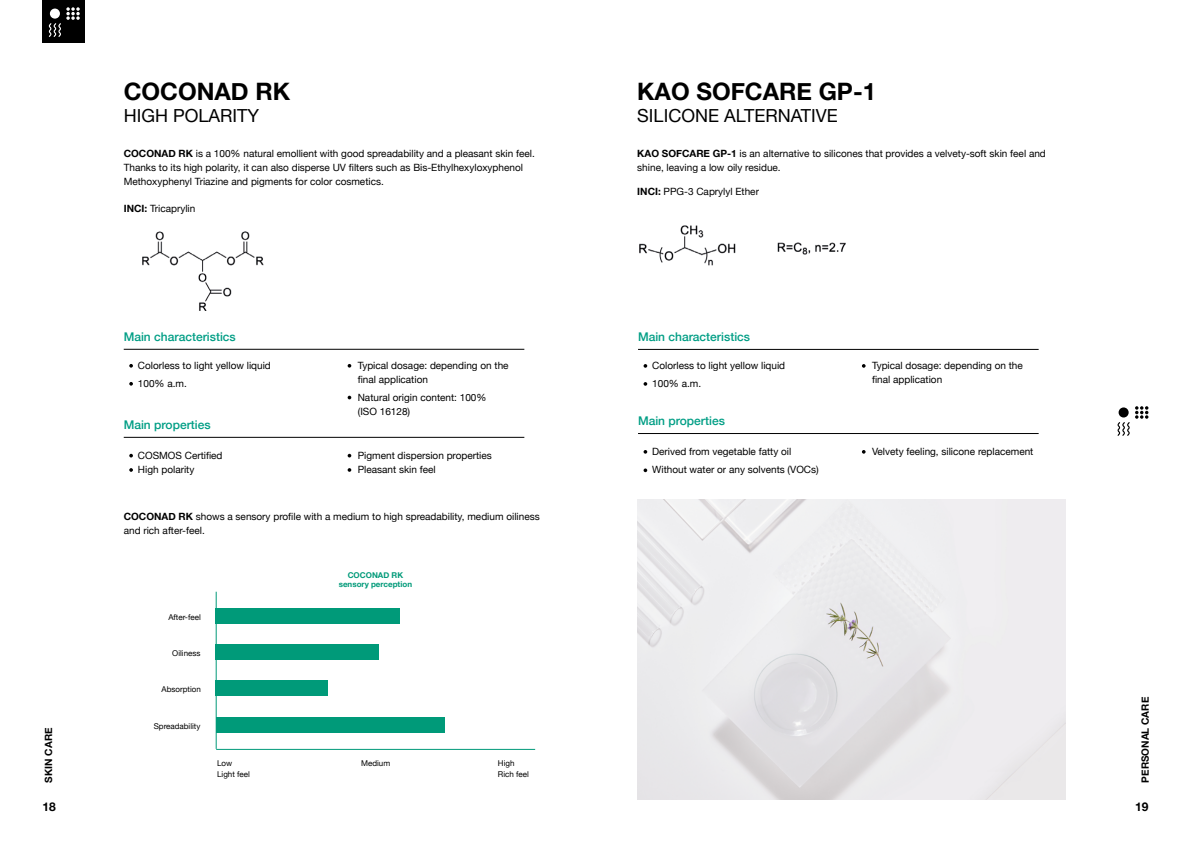
<style>
.page{position:relative;width:1191px;height:842px;background:#fff}
.page>*{position:absolute;margin:0;border:0;box-sizing:border-box;transform-origin:0 0}
.t1{font:700 24px "Helvetica Neue";color:#000}
.t2{font:18px "Helvetica Neue";color:#000}
.t3{font:500 12px "Helvetica Neue";color:#009e85}
.t4{font:700 12px "Helvetica Neue";color:#000}
.t5{font:10px/14px "Helvetica Neue";color:#000}
.t6{font:700 10px "Helvetica Neue";color:#000}
.t7{font:8px/10.9px "Helvetica Neue";color:#000}
.t8{font:700 8px/9.6px "Helvetica Neue";color:#009a79;text-align:center}
.s1{font-weight:700}
</style>
<div class="page">
<div style="left:43px;top:0;width:42px;height:43px;background:#000"></div>
<svg style="left:49px;top:7px;width:31px;height:30px"></svg>
<svg style="left:1135px;top:406px;width:13px;height:13px"></svg>
<div style="left:1118px;top:407px;width:10px;height:10px;background:#000;border-radius:50%"></div>
<svg style="left:1117px;top:422px;width:12px;height:14px"></svg>
<img style="left:639px;top:225px;width:207px;height:41px">
<img style="left:142px;top:231px;width:122px;height:80px">
<hr style="left:124px;top:349px;width:400px;height:1px;background:#000">
<svg style="left:129px;top:364px;width:4px;height:4px"></svg>
<svg style="left:129px;top:382px;width:4px;height:4px"></svg>
<svg style="left:347px;top:364px;width:4px;height:4px"></svg>
<svg style="left:347px;top:396px;width:4px;height:3px"></svg>
<svg style="left:347px;top:468px;width:4px;height:4px"></svg>
<hr style="left:124px;top:437px;width:400px;height:1px;background:#000">
<svg style="left:129px;top:454px;width:4px;height:3px"></svg>
<svg style="left:129px;top:468px;width:4px;height:4px"></svg>
<svg style="left:347px;top:454px;width:4px;height:3px"></svg>
<div style="left:216px;top:717px;width:228px;height:16px;background:#009a79"></div>
<div style="left:216px;top:681px;width:112px;height:15px;background:#009a79"></div>
<div style="left:216px;top:644px;width:163px;height:16px;background:#009a79"></div>
<div style="left:216px;top:608px;width:184px;height:15px;background:#009a79"></div>
<hr style="left:216px;top:749px;width:319px;height:1px;background:#009a79">
<hr style="left:216px;top:592px;width:1px;height:157px;background:#009a79">
<img style="left:637px;top:499px;width:428px;height:300px">
<hr style="left:638px;top:349px;width:400px;height:1px;background:#000">
<svg style="left:643px;top:364px;width:4px;height:4px"></svg>
<svg style="left:643px;top:382px;width:4px;height:4px"></svg>
<svg style="left:862px;top:364px;width:3px;height:4px"></svg>
<hr style="left:638px;top:433px;width:400px;height:1px;background:#000">
<svg style="left:643px;top:450px;width:4px;height:4px"></svg>
<svg style="left:643px;top:468px;width:4px;height:4px"></svg>
<svg style="left:862px;top:450px;width:3px;height:4px"></svg>
<h1 class="t1" style="left:124px;top:73px;width:168px">COCONAD RK</h1>
<h2 class="t2" style="left:124px;top:103px;width:137px">HIGH POLARITY</h2>
<p class="t5" style="left:124px;top:147px;width:413px"><span class="s1">COCONAD RK</span> is a 100% natural emollient with good spreadability and a pleasant skin feel.<br>Thanks to its high polarity, it can also disperse UV filters such as Bis-Ethylhexyloxyphenol<br>Methoxyphenyl Triazine and pigments for color cosmetics.</p>
<p class="t5" style="left:124px;top:202px;width:73px"><span class="s1">INCI:</span> Tricaprylin</p>
<p class="t3" style="left:124px;top:327px;width:114px">Main characteristics</p>
<p class="t5" style="left:138px;top:357px;width:134px;line-height:18px">Colorless to light yellow liquid<br>100% a.m.</p>
<p class="t5" style="left:358px;top:359px;width:152px">Typical dosage: depending on the final application</p>
<p class="t5" style="left:358px;top:391px;width:130px">Natural origin content: 100% (ISO 16128)</p>
<p class="t3" style="left:124px;top:415px;width:88px">Main properties</p>
<p class="t5" style="left:138px;top:449px;width:86px">COSMOS Certified<br>High polarity</p>
<p class="t5" style="left:358px;top:449px;width:136px">Pigment dispersion properties<br>Pleasant skin feel</p>
<p class="t5" style="left:124px;top:510px;width:417px"><span class="s1">COCONAD RK</span> shows a sensory profile with a medium to high spreadability, medium oiliness and rich after-feel.</p>
<p class="t7" style="left:168px;top:612px;width:34px">After-feel</p>
<p class="t7" style="left:172px;top:648px;width:30px">Oiliness</p>
<p class="t7" style="left:161px;top:684px;width:41px">Absorption</p>
<p class="t8" style="left:339px;top:570px;width:75px">COCONAD RK sensory perception</p>
<h1 class="t1" style="left:637px;top:73px;width:240px">KAO SOFCARE GP-1</h1>
<h2 class="t2" style="left:637px;top:103px;width:202px">SILICONE ALTERNATIVE</h2>
<p class="t5" style="left:637px;top:147px;width:410px"><span class="s1">KAO SOFCARE GP-1</span> is an alternative to silicones that provides a velvety-soft skin feel and shine, leaving a low oily residue.</p>
<p class="t5" style="left:637px;top:185px;width:123px"><span class="s1">INCI:</span> PPG-3 Caprylyl Ether</p>
<p class="t3" style="left:638px;top:327px;width:114px">Main characteristics</p>
<p class="t5" style="left:652px;top:357px;width:134px;line-height:18px">Colorless to light yellow liquid<br>100% a.m.</p>
<p class="t5" style="left:872px;top:359px;width:152px">Typical dosage: depending on the final application</p>
<p class="t3" style="left:638px;top:411px;width:88px">Main properties</p>
<p class="t5" style="left:652px;top:443px;width:168px;line-height:18px">Derived from vegetable fatty oil<br>Without water or any solvents (VOCs)</p>
<p class="t5" style="left:872px;top:445px;width:163px">Velvety feeling, silicone replacement</p>
<p class="t6" style="left:1137px;top:782px;width:87px;rotate:-90deg">PERSONAL CARE</p>
<p class="t7" style="left:154px;top:721px;width:48px">Spreadability</p>
<p class="t6" style="left:41px;top:782px;width:56px;rotate:-90deg">SKIN CARE</p>
<p class="t4" style="left:43px;top:797px;width:15px">18</p>
<p class="t4" style="left:1135px;top:797px;width:15px">19</p>
<p class="t7" style="left:217px;top:758px;width:34px">Low<br>Light feel</p>
<p class="t7" style="left:361px;top:758px;width:31px">Medium</p>
<p class="t7" style="left:498px;top:758px;width:32px">High<br>Rich feel</p>
</div>
